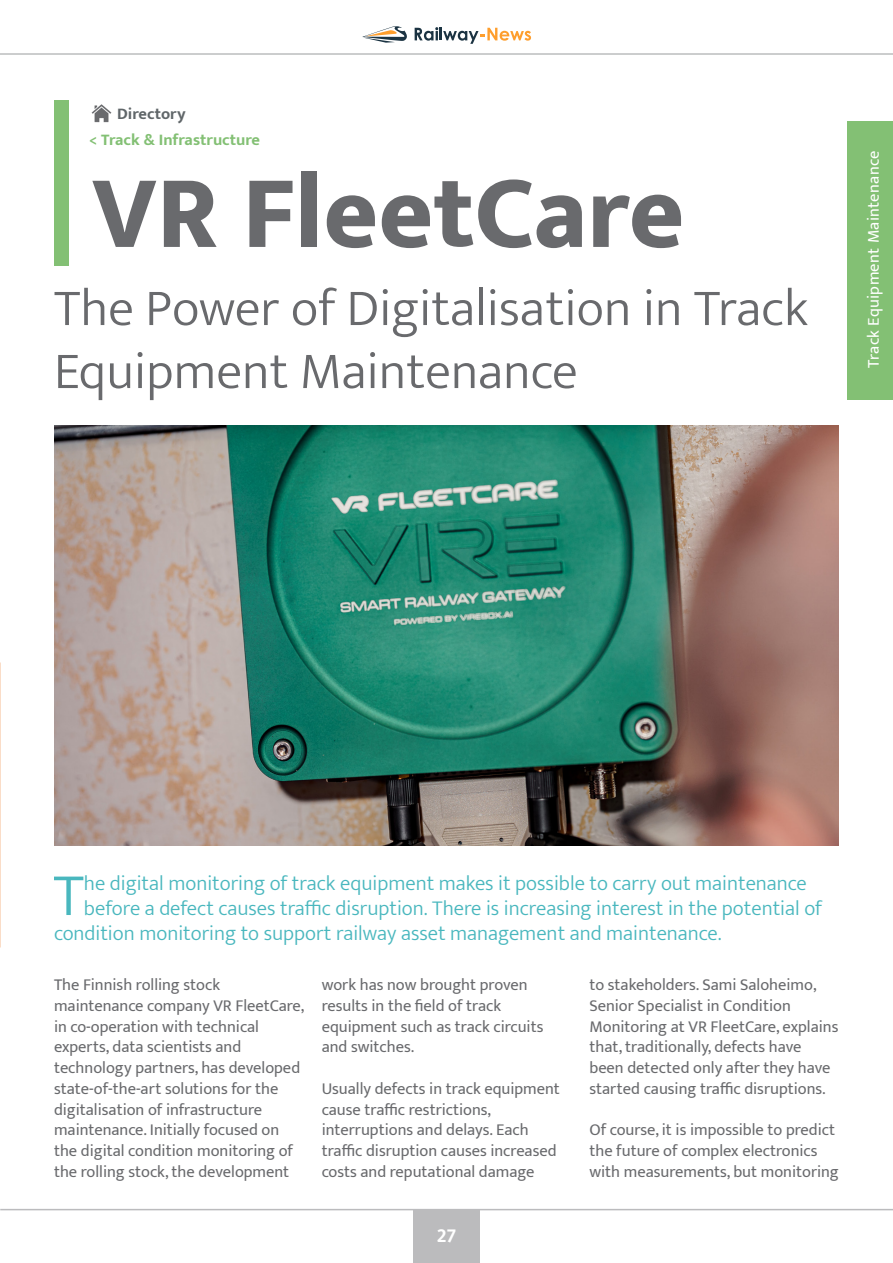
<style>
.page{position:relative;width:893px;height:1263px;background:#fff}
.page>*{position:absolute;margin:0;border:0;box-sizing:border-box;transform-origin:0 0}
.t1{font:800 105px "Mukta";color:#696a6d}
.t2{font:300 61.05px "Mukta";color:#49b7be}
.t3{font:300 52.5px/63px "Mukta";color:#696a6d}
.t4{font:300 21px "Mukta";color:#49b7be}
.t5{font:700 21px "Mukta Mahee";color:#fff}
.t6{font:16.5px/20.7px "Mukta";color:#696a6d}
.t7{font:16.5px "Mukta";letter-spacing:.02em;color:#fff}
.t8{font:700 16.5px "Mukta";color:#83c074}
.t9{font:700 16.5px "Mukta";color:#606669}
.s1{font-size:106.5px}
</style>
<div class="page">
<svg style="left:362px;top:26px;width:45px;height:17px"></svg>
<svg style="left:415px;top:27px;width:116px;height:17px"></svg>
<div style="left:413px;top:1209px;width:67px;height:54px;background:#bbbbbd"></div>
<hr style="left:0;top:1209px;width:893px;height:1px;background:#bbbbbd">
<hr style="left:0;top:53px;width:893px;height:2px;background:#bbbdbe">
<svg style="left:0;top:662px;width:1px;height:549px"></svg>
<img style="left:91px;top:104px;width:20px;height:19px">
<div style="left:54px;top:100px;width:14px;height:166px;background:#83c074"></div>
<img style="left:54px;top:425px;width:785px;height:420px">
<div style="left:848px;top:121px;width:45px;height:278px;background:#83c074"></div>
<p class="t9" style="left:117px;top:103px;width:70px">Directory</p>
<p class="t8" style="left:89px;top:130px;width:172px">&lt; Track &amp; Infrastructure</p>
<p class="t1" style="left:91px;top:149px;width:595px">VR FleetCar<span class="s1">e</span></p>
<p class="t3" style="left:54px;top:275px;width:755px">The Power of Digitalisation in Track<br>Equipment Maintenance</p>
<p class="t7" style="left:863px;top:368px;width:219px;rotate:-90deg">Track Equipment Maintenance</p>
<p class="t2" style="left:53px;top:858px;width:32px">T</p>
<p class="t4" style="left:84px;top:870px;width:724px">he digital monitoring of track equipment makes it possible to carry out maintenance</p>
<p class="t4" style="left:84px;top:895px;width:740px">before a defect causes traffic disruption. There is increasing interest in the potential of</p>
<p class="t4" style="left:54px;top:921px;width:669px">condition monitoring to support railway asset management and maintenance.</p>
<p class="t6" style="left:54px;top:974px;width:252px">The Finnish rolling stock maintenance company VR FleetCare, in co-operation with technical experts, data scientists and technology partners, has developed state-of-the-art solutions for the digitalisation of infrastructure maintenance. Initially focused on the digital condition monitoring of the rolling stock, the development</p>
<p class="t6" style="left:322px;top:974px;width:223px">work has now brought proven results in the field of track equipment such as track circuits and switches.</p>
<p class="t6" style="left:322px;top:1078px;width:240px">Usually defects in track equipment cause traffic restrictions, interruptions and delays. Each traffic disruption causes increased costs and reputational damage</p>
<p class="t5" style="left:437px;top:1222px;width:21px">27</p>
<p class="t6" style="left:589px;top:974px;width:250px">to stakeholders. Sami Saloheimo, Senior Specialist in Condition Monitoring at VR FleetCare, explains that, traditionally, defects have been detected only after they have started causing traffic disruptions.</p>
<p class="t6" style="left:589px;top:1119px;width:251px">Of course, it is impossible to predict the future of complex electronics with measurements, but monitoring</p>
</div>
